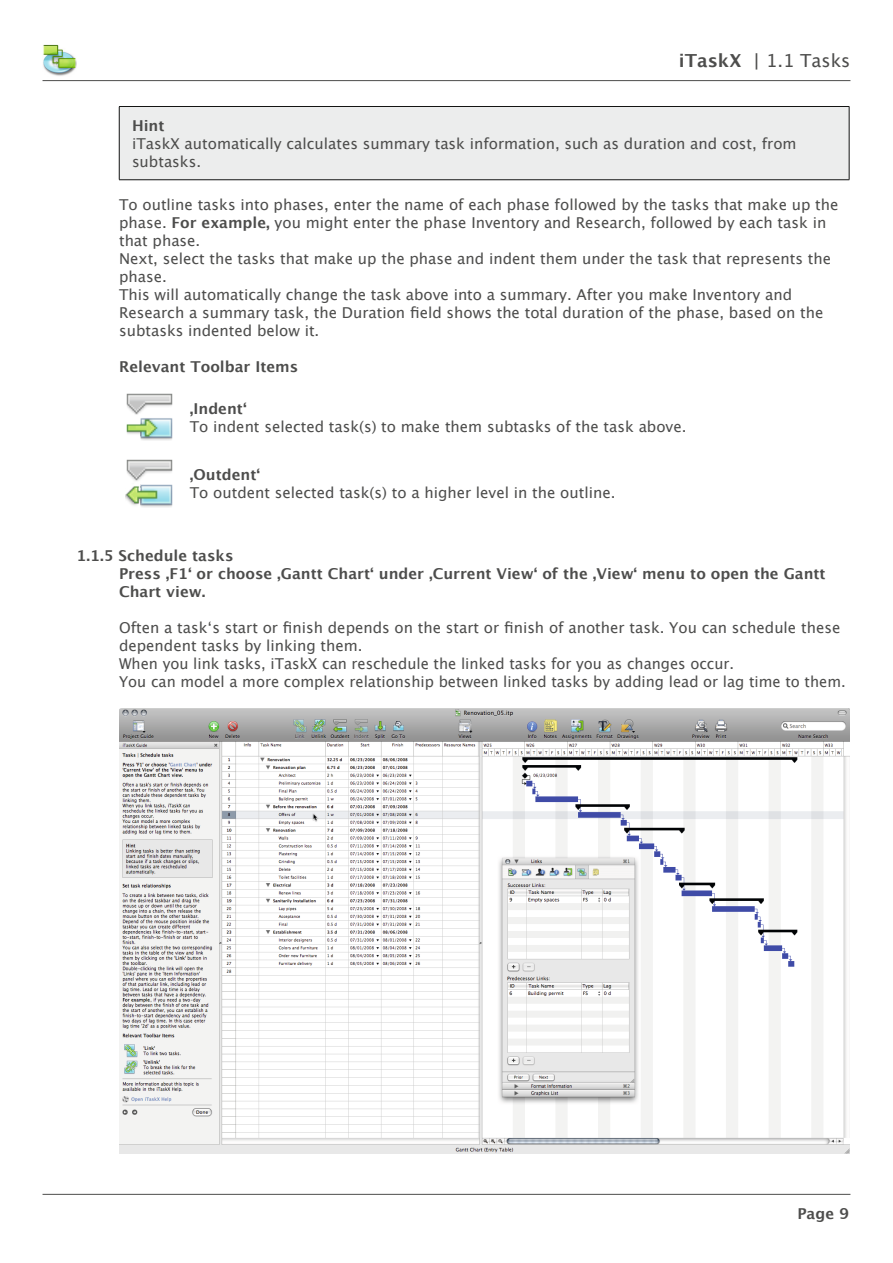
<style>
.page{position:relative;width:893px;height:1263px;background:#fff}
.page>*{position:absolute;margin:0;border:0;box-sizing:border-box;transform-origin:0 0}
.t1{font:18px "Lucida Grande";color:#4d4d4c}
.t2{font:15px/18px "Lucida Grande";color:#4d4d4c}
.t3{font:700 15px/18px "Lucida Grande";color:#4d4d4c}
.s1{font-weight:700}
</style>
<div class="page">
<hr style="left:43px;top:1194px;width:807px;height:1px;background:#4d4d4c">
<hr style="left:43px;top:80px;width:807px;height:1px;background:#4d4d4c">
<img style="left:43px;top:44px;width:34px;height:32px">
<div style="left:119px;top:106px;width:730px;height:74px;background:#eceded"></div>
<hr style="left:119px;top:106px;width:730px;height:1px;background:#131413">
<hr style="left:119px;top:107px;width:1px;height:73px;background:#131413">
<hr style="left:849px;top:107px;width:1px;height:73px;background:#131413">
<hr style="left:119px;top:179px;width:730px;height:1px;background:#131413">
<img style="left:126px;top:393px;width:47px;height:48px">
<img style="left:125px;top:459px;width:48px;height:48px">
<img style="left:119px;top:708px;width:731px;height:445px">
<p class="t1" style="left:679px;top:50px;width:173px"><span class="s1">iTaskX |</span> 1.1 Tasks</p>
<p class="t3" style="left:132px;top:117px;width:34px">Hint</p>
<p class="t2" style="left:132px;top:135px;width:666px">iTaskX automatically calculates summary task information, such as duration and cost, from subtasks.</p>
<p class="t2" style="left:119px;top:196px;width:721px">To outline tasks into phases, enter the name of each phase followed by the tasks that make up the phase. <span class="s1">For example,</span> you might enter the phase Inventory and Research, followed by each task in that phase.<br>Next, select the tasks that make up the phase and indent them under the task that represents the phase.<br>This will automatically change the task above into a summary. After you make Inventory and Research a summary task, the Duration field shows the total duration of the phase, based on the subtasks indented below it.</p>
<p class="t3" style="left:119px;top:357px;width:181px">Relevant Toolbar Items</p>
<p class="t3" style="left:190px;top:399px;width:58px">‚Indent‘</p>
<p class="t2" style="left:190px;top:418px;width:498px">To indent selected task(s) to make them subtasks of the task above.</p>
<p class="t3" style="left:190px;top:465px;width:72px">‚Outdent‘</p>
<p class="t2" style="left:190px;top:484px;width:427px">To outdent selected task(s) to a higher level in the outline.</p>
<p class="t3" style="left:119px;top:546px;width:708px;text-indent:-43px">1.1.5 Schedule tasks<br>Press ‚F1‘ or choose ‚Gantt Chart‘ under ‚Current View‘ of the ‚View‘ menu to open the Gantt<br>Chart view.</p>
<p class="t2" style="left:119px;top:619px;width:728px">Often a task‘s start or finish depends on the start or finish of another task. You can schedule these dependent tasks by linking them.<br>When you link tasks, iTaskX can reschedule the linked tasks for you as changes occur.<br>You can model a more complex relationship between linked tasks by adding lead or lag time to them.</p>
<p class="t3" style="left:797px;top:1204px;width:53px">Page 9</p>
</div>
